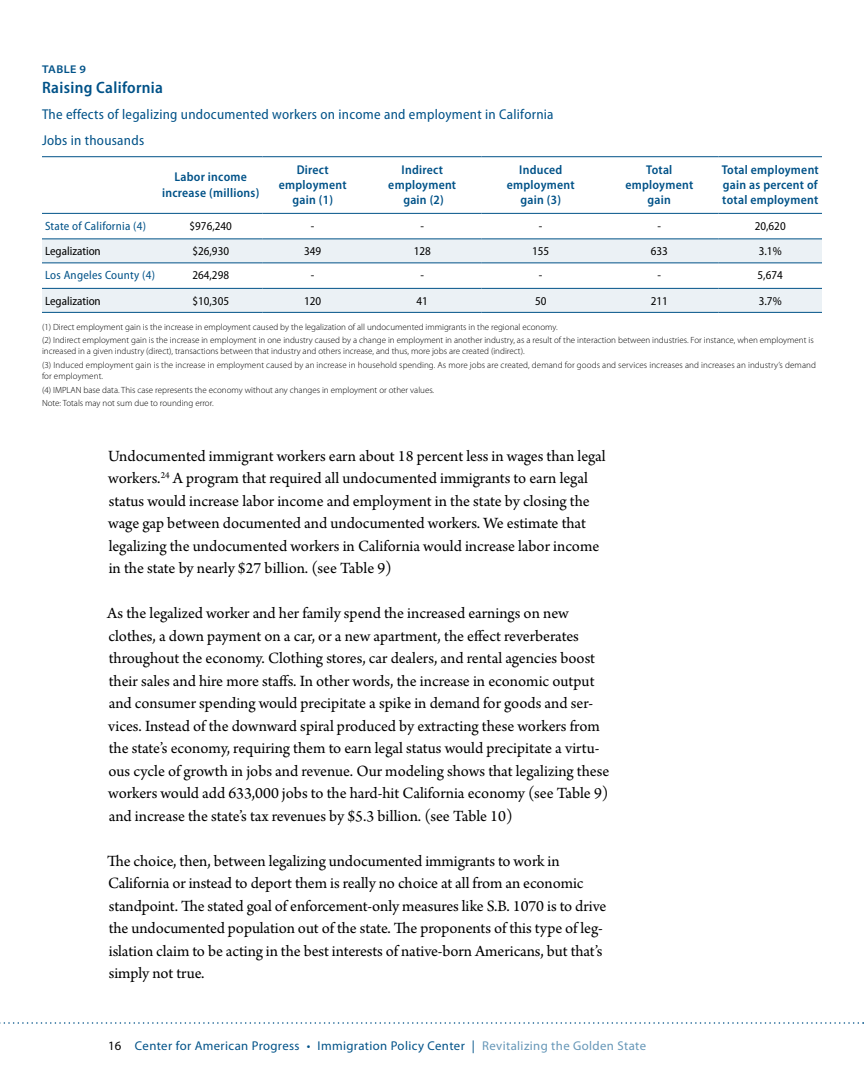
<style>
.page{position:relative;width:864px;height:1080px;background:#fff}
.page>*{position:absolute;margin:0;border:0;box-sizing:border-box;transform-origin:0 0}
.t1{font:16.5px/22.5px "Arno Pro";letter-spacing:-.005em;color:#000}
.t2{font:600 semi-condensed 16.5px "Myriad Pro";letter-spacing:.02em;color:#005288}
.t3{font:semi-condensed 14.25px/26.1px "Myriad Pro";letter-spacing:.02em;color:#005288}
.t4{font:600 semi-condensed 12.75px/15.3px "Myriad Pro";letter-spacing:.02em;color:#005288;text-align:center}
.t5{font:12.75px "Myriad Pro";letter-spacing:.03em;color:#005288}
.t6{font:semi-condensed 12px "Myriad Pro";color:#000}
.t7{font:semi-condensed 12px "Myriad Pro";letter-spacing:.02em;color:#005288}
.t8{font:600 semi-expanded 11.25px "Myriad Pro";letter-spacing:.04em;color:#005288}
.t9{font:300 9px/13.8px "Myriad Pro";color:#000}
.s1{color:#000}
.s2{color:#6697b8}
</style>
<div class="page">
<svg style="left:0;top:1022px;width:864px;height:2px"></svg>
<svg style="left:42px;top:240px;width:780px;height:72px;fill:#ebf1f5"></svg>
<hr style="left:42px;top:156px;width:117px;height:1px;background:#005288">
<hr style="left:159px;top:156px;width:103px;height:1px;background:#005288">
<hr style="left:262px;top:156px;width:101px;height:1px;background:#005288">
<hr style="left:363px;top:156px;width:119px;height:1px;background:#005288">
<hr style="left:482px;top:156px;width:118px;height:1px;background:#005288">
<hr style="left:600px;top:156px;width:118px;height:1px;background:#005288">
<hr style="left:718px;top:156px;width:104px;height:1px;background:#005288">
<hr style="left:42px;top:312px;width:117px;height:1px;background:#005288">
<hr style="left:159px;top:312px;width:103px;height:1px;background:#005288">
<hr style="left:262px;top:312px;width:101px;height:1px;background:#005288">
<hr style="left:363px;top:312px;width:119px;height:1px;background:#005288">
<hr style="left:482px;top:312px;width:118px;height:1px;background:#005288">
<hr style="left:600px;top:312px;width:118px;height:1px;background:#005288">
<hr style="left:718px;top:312px;width:104px;height:1px;background:#005288">
<hr style="left:42px;top:213px;width:117px;height:1px;background:#005288">
<hr style="left:159px;top:213px;width:103px;height:1px;background:#005288">
<hr style="left:262px;top:213px;width:101px;height:1px;background:#005288">
<hr style="left:363px;top:213px;width:119px;height:1px;background:#005288">
<hr style="left:482px;top:213px;width:118px;height:1px;background:#005288">
<hr style="left:600px;top:213px;width:118px;height:1px;background:#005288">
<hr style="left:718px;top:213px;width:104px;height:1px;background:#005288">
<hr style="left:42px;top:239px;width:117px;height:1px;background:#005288">
<hr style="left:159px;top:239px;width:103px;height:1px;background:#005288">
<hr style="left:262px;top:239px;width:101px;height:1px;background:#005288">
<hr style="left:363px;top:239px;width:119px;height:1px;background:#005288">
<hr style="left:482px;top:239px;width:118px;height:1px;background:#005288">
<hr style="left:600px;top:239px;width:118px;height:1px;background:#005288">
<hr style="left:718px;top:239px;width:104px;height:1px;background:#005288">
<hr style="left:42px;top:263px;width:117px;height:1px;background:#005288">
<hr style="left:159px;top:263px;width:103px;height:1px;background:#005288">
<hr style="left:262px;top:263px;width:101px;height:1px;background:#005288">
<hr style="left:363px;top:263px;width:119px;height:1px;background:#005288">
<hr style="left:482px;top:263px;width:118px;height:1px;background:#005288">
<hr style="left:600px;top:263px;width:118px;height:1px;background:#005288">
<hr style="left:718px;top:263px;width:104px;height:1px;background:#005288">
<hr style="left:42px;top:288px;width:117px;height:1px;background:#005288">
<hr style="left:159px;top:288px;width:103px;height:1px;background:#005288">
<hr style="left:262px;top:288px;width:101px;height:1px;background:#005288">
<hr style="left:363px;top:288px;width:119px;height:1px;background:#005288">
<hr style="left:482px;top:288px;width:118px;height:1px;background:#005288">
<hr style="left:600px;top:288px;width:118px;height:1px;background:#005288">
<hr style="left:718px;top:288px;width:104px;height:1px;background:#005288">
<p class="t8" style="left:42px;top:63px;width:46px">Table 9</p>
<p class="t2" style="left:42px;top:78px;width:123px">Raising California</p>
<p class="t3" style="left:42px;top:101px;width:513px">The effects of legalizing undocumented workers on income and employment in California<br>Jobs in thousands</p>
<p class="t4" style="left:162px;top:170px;width:99px">Labor income increase (millions)</p>
<p class="t4" style="left:279px;top:162px;width:69px">Direct employment gain (1)</p>
<p class="t4" style="left:388px;top:162px;width:69px">Indirect employment gain (2)</p>
<p class="t4" style="left:507px;top:162px;width:69px">Induced employment gain (3)</p>
<p class="t4" style="left:625px;top:162px;width:69px">Total employment gain</p>
<p class="t4" style="left:722px;top:162px;width:99px;text-align:justify">Total employment gain as percent of total employment</p>
<p class="t7" style="left:45px;top:219px;width:103px">State of California (4)</p>
<p class="t6" style="left:190px;top:219px;width:44px">$976,240</p>
<p class="t6" style="left:311px;top:219px;width:5px">-</p>
<p class="t6" style="left:420px;top:219px;width:5px">-</p>
<p class="t6" style="left:539px;top:219px;width:5px">-</p>
<p class="t6" style="left:657px;top:219px;width:5px">-</p>
<p class="t6" style="left:755px;top:219px;width:32px">20,620</p>
<p class="t6" style="left:45px;top:245px;width:57px">Legalization</p>
<p class="t6" style="left:192px;top:245px;width:38px">$26,930</p>
<p class="t6" style="left:304px;top:245px;width:19px">349</p>
<p class="t6" style="left:414px;top:245px;width:19px">128</p>
<p class="t6" style="left:532px;top:245px;width:19px">155</p>
<p class="t6" style="left:651px;top:245px;width:19px">633</p>
<p class="t6" style="left:759px;top:245px;width:24px">3.1%</p>
<p class="t7" style="left:45px;top:269px;width:112px">Los Angeles County (4)</p>
<p class="t6" style="left:192px;top:269px;width:38px">264,298</p>
<p class="t6" style="left:311px;top:269px;width:5px">-</p>
<p class="t6" style="left:420px;top:269px;width:5px">-</p>
<p class="t6" style="left:539px;top:269px;width:5px">-</p>
<p class="t6" style="left:657px;top:269px;width:5px">-</p>
<p class="t6" style="left:758px;top:269px;width:27px">5,674</p>
<p class="t6" style="left:45px;top:294px;width:57px">Legalization</p>
<p class="t6" style="left:192px;top:294px;width:38px">$10,305</p>
<p class="t6" style="left:304px;top:294px;width:19px">120</p>
<p class="t6" style="left:417px;top:294px;width:13px">41</p>
<p class="t6" style="left:535px;top:294px;width:13px">50</p>
<p class="t6" style="left:651px;top:294px;width:19px">211</p>
<p class="t6" style="left:759px;top:294px;width:24px">3.7%</p>
<p class="t9" style="left:42px;top:320px;width:773px">(1) Direct employment gain is the increase in employment caused by the legalization of all undocumented immigrants in the regional economy.<br>(2) Indirect employment gain is the increase in employment in one industry caused by a change in employment in another industry, as a result of the interaction between industries. For instance, when employment is</p>
<p class="t9" style="left:42px;top:344px;width:776px">increased in a given industry (direct), transactions between that industry and others increase, and thus, more jobs are created (indirect).<br>(3) Induced employment gain is the increase in employment caused by an increase in household spending. As more jobs are created, demand for goods and services increases and increases an industry’s demand</p>
<p class="t9" style="left:42px;top:369px;width:394px">for employment.<br>(4) IMPLAN base data. This case represents the economy without any changes in employment or other values.<br>Note: Totals may not sum due to rounding error.</p>
<p class="t1" style="left:108px;top:445px;width:499px">Undocumented immigrant workers earn about 18 percent less in wages than legal workers.<sup>24</sup> A program that required all undocumented immigrants to earn legal status would increase labor income and employment in the state by closing the wage gap between documented and undocumented workers. We estimate that legalizing the undocumented workers in California would increase labor income in the state by nearly $27 billion. (see Table 9)</p>
<p class="t1" style="left:107px;top:603px;width:504px">As the legalized worker and her family spend the increased earnings on new clothes, a down payment on a car, or a new apartment, the effect reverberates throughout the economy. Clothing stores, car dealers, and rental agencies boost their sales and hire more staffs. In other words, the increase in economic output and consumer spending would precipitate a spike in demand for goods and ser&shy;vices. Instead of the downward spiral produced by extracting these workers from the state’s economy, requiring them to earn legal status would precipitate a virtu&shy;ous cycle of growth in jobs and revenue. Our modeling shows that legalizing these workers would add 633,000 jobs to the hard-hit California economy (see Table 9) and increase the state’s tax revenues by $5.3 billion. (see Table 10)</p>
<p class="t1" style="left:107px;top:850px;width:501px">The choice, then, between legalizing undocumented immigrants to work in California or instead to deport them is really no choice at all from an economic standpoint. The stated goal of enforcement-only measures like S.B. 1070 is to drive the undocumented population out of the state. The proponents of this type of leg&shy;islation claim to be acting in the best interests of native-born Americans, but that’s simply not true.</p>
<p class="t5" style="left:108px;top:1038px;width:540px"><span class="s1">16</span> Center for American Progress • Immigration Policy Center | <span class="s2">Revitalizing the Golden State</span></p>
</div>
